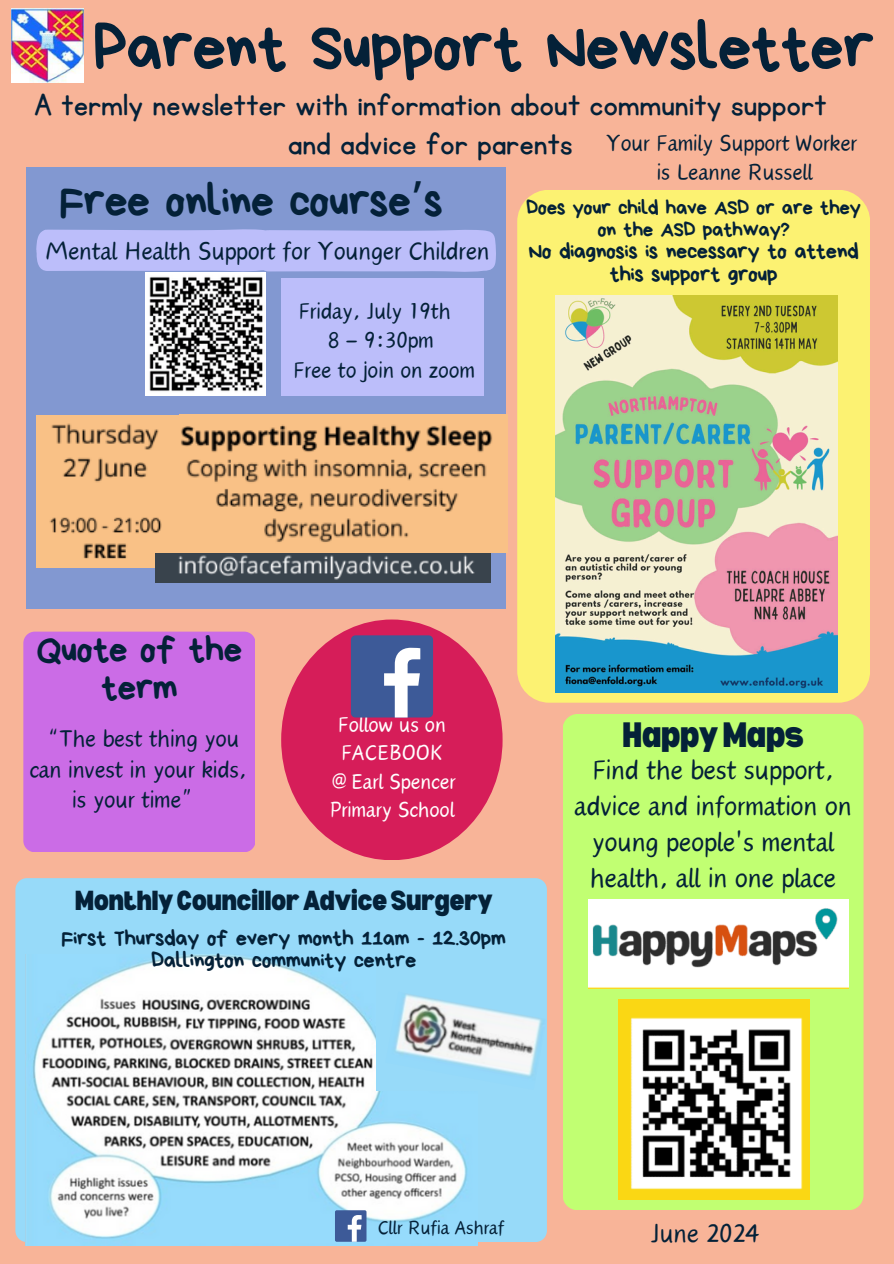
<style>
.page{position:relative;width:894px;height:1264px;background:#fff}
.page>*{position:absolute;margin:0;border:0;box-sizing:border-box;transform-origin:0 0}
.t1{font:67.65px "Bryndan Write";letter-spacing:-.025em;color:#042138}
.t2{font:46.35px "Bryndan Write";letter-spacing:-.025em;color:#042138}
.t3{font:37.5px/38.2px "Bryndan Write";letter-spacing:-.025em;color:#042138;text-align:center}
.t4{font:36px/38.2px "KG Primary Penmanship";letter-spacing:.01em;color:#042138;text-align:center}
.t5{font:34.5px/35.7px "Canva Wander World";letter-spacing:-.025em;color:#042138;text-align:center}
.t6{font:33.3px "Canva Wander World";letter-spacing:-.025em;color:#042138}
.t7{font:31.5px "Canva Wander World";letter-spacing:-.025em;color:#042138}
.t8{font:30px/30.3px "Canva Wander World";letter-spacing:-.025em;color:#042138;text-align:center}
.t9{font:28.5px/29.2px "Canva Wander World";letter-spacing:-.025em;color:#042138;text-align:center}
.t10{font:27px/28.2px "Canva Wander World";letter-spacing:-.025em;color:#fff;text-align:center}
.t11{font:900 semi-condensed 27px "Bernoru";letter-spacing:-.025em;color:#042138}
.t12{font:24px "Canva Wander World";letter-spacing:-.025em;color:#042138}
.t13{font:22.5px/22.5px "Bryndan Write";letter-spacing:-.025em;color:#042138;text-align:center}
.t14{font:21px/21.3px "Bryndan Write";letter-spacing:-.025em;color:#042138;text-align:center}
.s1{font-family:"Noto Sans Gurmukhi"}
.s2{font-family:"Bernoru";font-weight:900;font-stretch:semi-condensed}
</style>
<div class="page">
<div style="left:0;top:0;width:893px;height:1263px;background:#f8b498"></div>
<div style="left:15px;top:878px;width:531px;height:363px;background:#97daf9;border-radius:11px"></div>
<div style="left:23px;top:631px;width:232px;height:221px;background:#cb6ce6;border-radius:11px"></div>
<div style="left:517px;top:190px;width:352px;height:512px;background:#fcf272;border-radius:32px"></div>
<div style="left:562px;top:714px;width:301px;height:495px;background:#c1ff72;border-radius:15px"></div>
<div style="left:26px;top:167px;width:479px;height:442px;background:#8298d1"></div>
<div style="left:281px;top:619px;width:221px;height:240px;background:#d61d59;border-radius:50%"></div>
<div style="left:351px;top:635px;width:82px;height:82px;background:#3d5a98;border-radius:5px"></div>
<svg style="left:384px;top:647px;width:36px;height:70px"></svg>
<img style="left:12px;top:9px;width:72px;height:73px">
<img style="left:588px;top:899px;width:260px;height:89px">
<img style="left:145px;top:273px;width:120px;height:122px">
<img style="left:618px;top:999px;width:192px;height:200px">
<img style="left:555px;top:295px;width:282px;height:397px">
<img style="left:26px;top:954px;width:451px;height:291px">
<div style="left:376px;top:884px;width:160px;height:206px;background:#97daf9"></div>
<img style="left:395px;top:994px;width:147px;height:82px">
<div style="left:335px;top:1210px;width:31px;height:31px;background:#3d5a98;border-radius:2px"></div>
<svg style="left:347px;top:1215px;width:14px;height:26px"></svg>
<img style="left:180px;top:414px;width:327px;height:139px">
<img style="left:36px;top:416px;width:143px;height:151px">
<img style="left:156px;top:553px;width:334px;height:29px">
<div style="left:281px;top:278px;width:202px;height:117px;background:#bcbefa"></div>
<svg style="left:36px;top:229px;width:460px;height:44px;background:#b8bbf6"></svg>
<p class="t1" style="left:93px;top:14px;width:783px">Parent Support Newsletter</p>
<p class="t4" style="left:34px;top:87px;width:794px">A termly newsletter with information about community support and advice for parents</p>
<h4 class="t2" style="left:60px;top:177px;width:385px">Free online course<span class="s1">’</span>s</h4>
<p class="t9" style="left:605px;top:128px;width:253px">Your Family Support Worker is Leanne Russell</p>
<p class="t14" style="left:526px;top:197px;width:336px">Does your child have ASD or are they on the ASD pathway?</p>
<p class="t13" style="left:528px;top:240px;width:332px">No diagnosis is necessary to attend this support group</p>
<h6 class="t7" style="left:46px;top:236px;width:445px">Mental Health Support for Younger Children</h6>
<h3 class="t9" style="left:298px;top:296px;width:154px">Friday, July 19th</h3>
<h3 class="t9" style="left:328px;top:326px;width:108px">8 - 9:30pm</h3>
<h3 class="t9" style="left:293px;top:355px;width:184px">Free to join on zoom</h3>
<p class="t3" style="left:36px;top:630px;width:207px">Quote of the term</p>
<h3 class="t8" style="left:29px;top:723px;width:220px">“The best thing you can invest in your kids, is your time”</h3>
<h1 class="t10" style="left:328px;top:710px;width:129px">Follow us on<br>FACEBOOK @Earl Spencer<br>Primary School</h1>
<h4 class="t11" style="left:75px;top:884px;width:419px">MonthlyCouncillorAdviceSurgery</h4>
<h5 class="t13" style="left:62px;top:926px;width:446px">First Thursday of every month 11am - 12.30pm</h5>
<p class="t13" style="left:151px;top:949px;width:267px">Dallington community centre</p>
<p class="t5" style="left:573px;top:717px;width:279px"><span class="s2">HappyMaps<br></span>Find the best support, advice and information on young people's mental health, all in one place</p>
<h6 class="t12" style="left:377px;top:1217px;width:128px">Cllr Rufia Ashraf</h6>
<p class="t6" style="left:650px;top:1218px;width:110px">June 2024</p>
</div>
